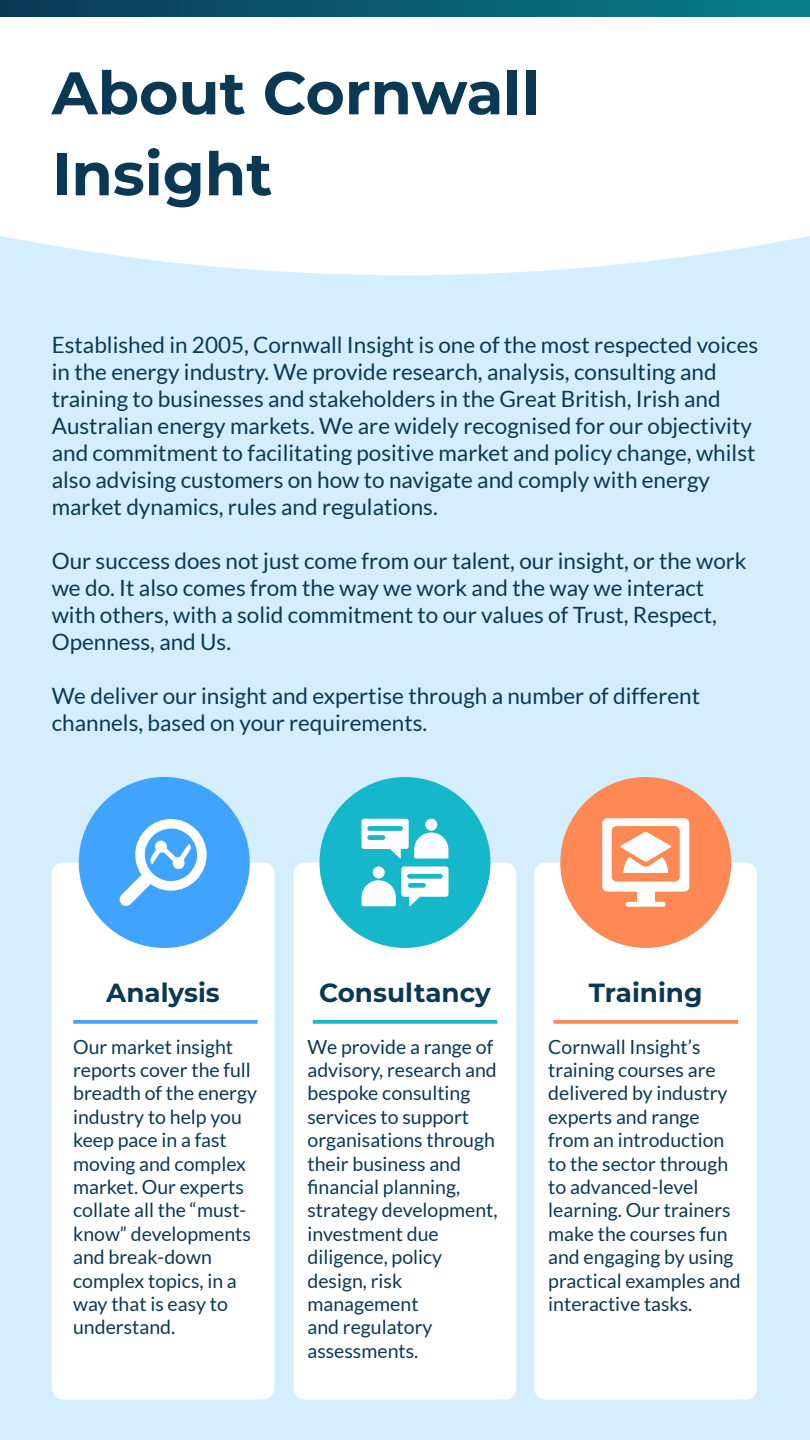
<style>
.page{position:relative;width:810px;height:1440px;background:#fff}
.page>*{position:absolute;margin:0;border:0;box-sizing:border-box;transform-origin:0 0}
.t1{font:700 60px/81px "Montserrat";color:#0b3954}
.t2{font:700 26.25px "Montserrat";color:#0b3954}
.t3{font:22.5px/27px "Lato";color:#0b3954}
.t4{font:19.5px/23.4px "Lato";color:#0b3954}
</style>
<div class="page">
<div style="left:0;top:275px;width:810px;height:1165px;background:#d4edff"></div>
<div style="left:52px;top:862px;width:222px;height:538px;background:#fff;border-radius:11px"></div>
<div style="left:294px;top:862px;width:222px;height:538px;background:#fff;border-radius:11px"></div>
<div style="left:534px;top:862px;width:223px;height:538px;background:#fff;border-radius:11px"></div>
<div style="left:79px;top:777px;width:171px;height:171px;background:#40a4ff;border-radius:50%"></div>
<div style="left:320px;top:777px;width:170px;height:171px;background:#16b6cb;border-radius:50%"></div>
<div style="left:560px;top:777px;width:171px;height:171px;background:#ff8955;border-radius:50%"></div>
<svg style="left:73px;top:1020px;width:185px;height:4px"></svg>
<svg style="left:313px;top:1020px;width:184px;height:4px"></svg>
<svg style="left:554px;top:1020px;width:184px;height:4px"></svg>
<div style="left:637px;top:887px;width:18px;height:18px;background:#fff"></div>
<div style="left:626px;top:902px;width:40px;height:5px;background:#fff;border-radius:2px"></div>
<svg style="left:602px;top:818px;width:87px;height:74px"></svg>
<svg style="left:362px;top:866px;width:87px;height:40px"></svg>
<svg style="left:362px;top:819px;width:86px;height:40px"></svg>
<svg style="left:119px;top:819px;width:88px;height:87px"></svg>
<svg style="left:0;top:16px;width:810px;height:259px"></svg>
<div style="left:0;top:0;width:810px;height:16px;background:linear-gradient(to right,#0b3954,#087f8c)"></div>
<h1 class="t1" style="left:52px;top:50px;width:489px">About Cornwall<br>Insight</h1>
<p class="t3" style="left:52px;top:332px;width:708px">Established in 2005, Cornwall Insight is one of the most respected voices in the energy industry. We provide research, analysis, consulting and training to businesses and stakeholders in the Great British, Irish and Australian energy markets. We are widely recognised for our objectivity and commitment to facilitating positive market and policy change, whilst also advising customers on how to navigate and comply with energy market dynamics, rules and regulations.</p>
<p class="t3" style="left:52px;top:548px;width:696px">Our success does not just come from our talent, our insight, or the work we do. It also comes from the way we work and the way we interact with others, with a solid commitment to our values of Trust, Respect, Openness, and Us.</p>
<p class="t3" style="left:52px;top:683px;width:650px">We deliver our insight and expertise through a number of different channels, based on your requirements.</p>
<p class="t2" style="left:106px;top:974px;width:115px">Analysis</p>
<p class="t2" style="left:319px;top:974px;width:173px">Consultancy</p>
<p class="t2" style="left:589px;top:974px;width:115px">Training</p>
<p class="t4" style="left:73px;top:1035px;width:186px">Our market insight reports cover the full breadth of the energy industry to help you keep pace in a fast moving and complex market. Our experts collate all the “must&shy;know” developments and break-down complex topics, in a way that is easy to understand.</p>
<p class="t4" style="left:307px;top:1035px;width:192px">We provide a range of advisory, research and bespoke consulting services to support organisations through their business and financial planning, strategy development, investment due diligence, policy design, risk management<br>and regulatory assessments.</p>
<p class="t4" style="left:548px;top:1035px;width:194px">Cornwall Insight’s training courses are delivered by industry experts and range from an introduction to the sector through to advanced-level learning. Our trainers make the courses fun and engaging by using practical examples and interactive tasks.</p>
</div>
